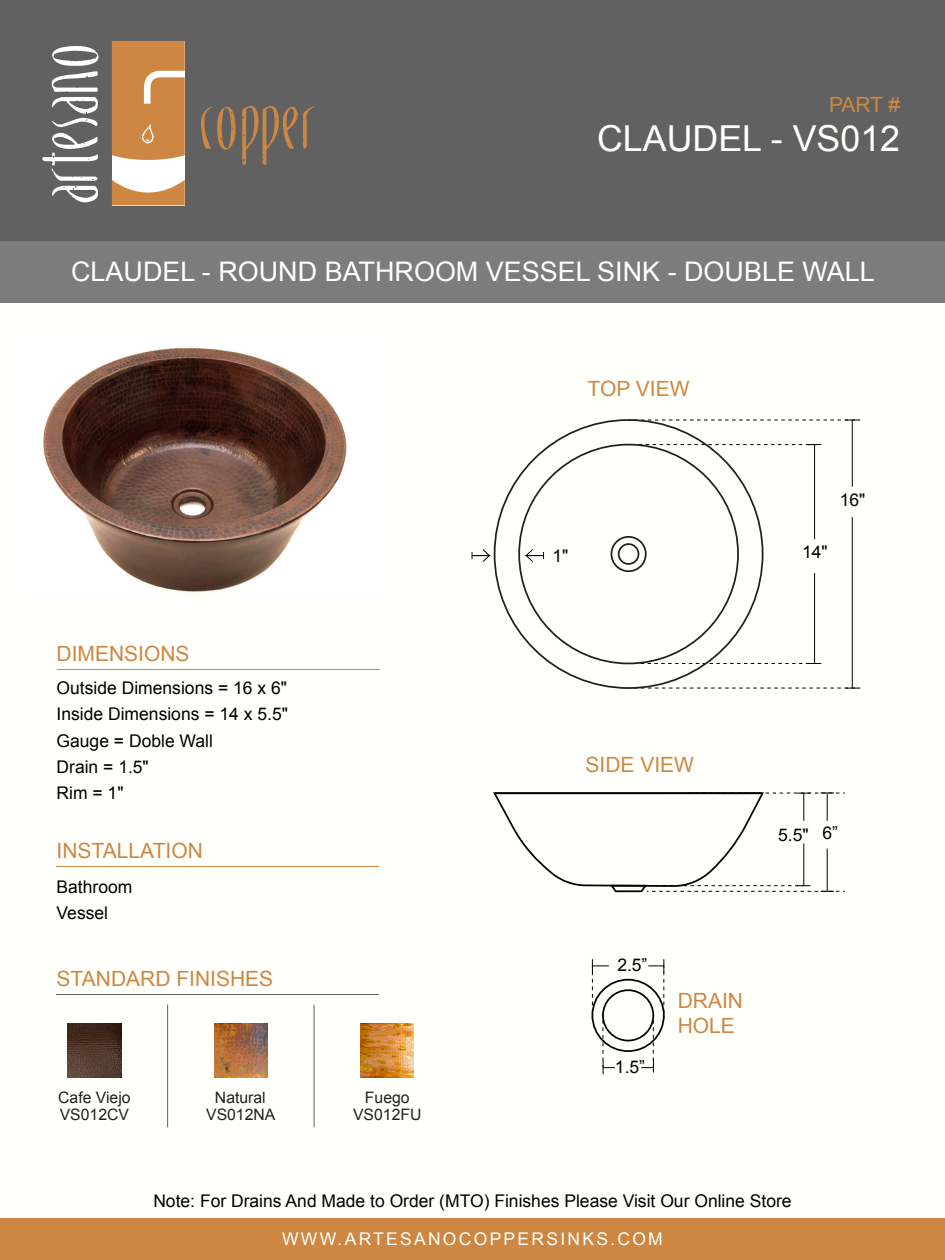
<style>
.page{position:relative;width:945px;height:1260px;background:#fff}
.page>*{position:absolute;margin:0;border:0;box-sizing:border-box;transform-origin:0 0}
.t1{font:35.88px "Arial";color:#fffffc}
.t2{font:26.95px "Arial";color:#fff}
.t3{font:21px/25.2px "Arial";color:#cd8742}
.t4{font:17.5px/26.2px "Arial";color:#000}
.t5{font:17.5px "Arial";letter-spacing:.13em;color:#fffffc}
.t6{font:15.75px/17.5px "Arial";color:#231f20;text-align:center}
</style>
<div class="page">
<div style="left:0;top:0;width:945px;height:246px;background:#616161"></div>
<div style="left:0;top:241px;width:945px;height:61px;background:#7c7c7c"></div>
<svg style="left:42px;top:133px;width:56px;height:70px"></svg>
<svg style="left:52px;top:46px;width:47px;height:81px"></svg>
<svg style="left:112px;top:41px;width:73px;height:164px;background:#d8a16c"></svg>
<svg style="left:201px;top:106px;width:35px;height:44px"></svg>
<svg style="left:242px;top:106px;width:72px;height:59px"></svg>
<div style="left:0;top:1218px;width:945px;height:42px;background:#cd8742"></div>
<hr style="left:57px;top:994px;width:322px;height:1px;background:#616161">
<div style="left:592px;top:979px;width:73px;height:73px;border:2px solid #000;border-radius:50%"></div>
<div style="left:602px;top:989px;width:52px;height:52px;border:2px solid #000;border-radius:50%"></div>
<svg style="left:641px;top:959px;width:23px;height:114px"></svg>
<svg style="left:592px;top:959px;width:23px;height:115px"></svg>
<img style="left:43px;top:347px;width:304px;height:247px">
<hr style="left:57px;top:669px;width:323px;height:1px;background:#cd8742">
<hr style="left:57px;top:866px;width:322px;height:1px;background:#cd8742">
<hr style="left:167px;top:1005px;width:1px;height:122px;background:#616161">
<hr style="left:314px;top:1005px;width:1px;height:122px;background:#616161">
<img style="left:68px;top:1024px;width:53px;height:53px">
<img style="left:361px;top:1024px;width:53px;height:53px">
<img style="left:214px;top:1024px;width:54px;height:53px">
<svg style="left:648px;top:420px;width:212px;height:1px"></svg>
<hr style="left:852px;top:420px;width:1px;height:67px;background:#000">
<svg style="left:640px;top:688px;width:220px;height:1px"></svg>
<hr style="left:852px;top:517px;width:1px;height:171px;background:#000">
<svg style="left:639px;top:444px;width:182px;height:1px"></svg>
<hr style="left:814px;top:445px;width:1px;height:94px;background:#000">
<svg style="left:639px;top:663px;width:182px;height:1px"></svg>
<hr style="left:814px;top:573px;width:1px;height:90px;background:#000">
<svg style="left:471px;top:549px;width:20px;height:13px"></svg>
<svg style="left:525px;top:549px;width:19px;height:13px"></svg>
<div style="left:618px;top:543px;width:21px;height:22px;border:2px solid #231f20;border-radius:50%"></div>
<div style="left:611px;top:536px;width:36px;height:36px;border:2px solid #231f20;border-radius:50%"></div>
<svg style="left:493px;top:792px;width:352px;height:101px"></svg>
<p class="t3" style="left:829px;top:92px;width:73px">PART #</p>
<h1 class="t1" style="left:597px;top:115px;width:305px">CLAUDEL - VS012</h1>
<h2 class="t2" style="left:71px;top:254px;width:805px">CLAUDEL - ROUND BATHROOM VESSEL SINK - DOUBLE WALL</h2>
<p class="t3" style="left:57px;top:641px;width:135px">DIMENSIONS</p>
<p class="t4" style="left:57px;top:675px;width:233px">Outside Dimensions = 16 x 6"<br>Inside Dimensions = 14 x 5.5"<br>Gauge = Doble Wall<br>Drain = 1.5"<br>Rim = 1"</p>
<p class="t3" style="left:57px;top:838px;width:148px">INSTALLATION</p>
<p class="t4" style="left:57px;top:874px;width:77px">Bathroom<br>Vessel</p>
<p class="t3" style="left:57px;top:967px;width:218px">STANDARD FINISHES</p>
<p class="t6" style="left:58px;top:1089px;width:74px;text-align:left">Cafe Viejo<br>VS012CV</p>
<p class="t6" style="left:353px;top:1089px;width:70px">Fuego<br>VS012FU</p>
<p class="t6" style="left:206px;top:1089px;width:71px">Natural<br>VS012NA</p>
<p class="t3" style="left:588px;top:377px;width:103px">TOP VIEW</p>
<p class="t4" style="left:840px;top:487px;width:27px">16"</p>
<p class="t4" style="left:552px;top:543px;width:17px">1"</p>
<p class="t4" style="left:802px;top:539px;width:27px">14"</p>
<p class="t3" style="left:586px;top:752px;width:110px">SIDE VIEW</p>
<p class="t4" style="left:778px;top:821px;width:61px">5.5" 6”</p>
<p class="t4" style="left:617px;top:952px;width:32px">2.5”</p>
<p class="t4" style="left:615px;top:1053px;width:32px">1.5”</p>
<p class="t3" style="left:678px;top:988px;width:67px">DRAIN<br>HOLE</p>
<p class="t4" style="left:153px;top:1188px;width:640px">Note: For Drains And Made to Order (MTO) Finishes Please Visit Our Online Store</p>
<p class="t5" style="left:282px;top:1228px;width:382px">WWW.ARTESANOCOPPERSINKS.COM</p>
</div>
